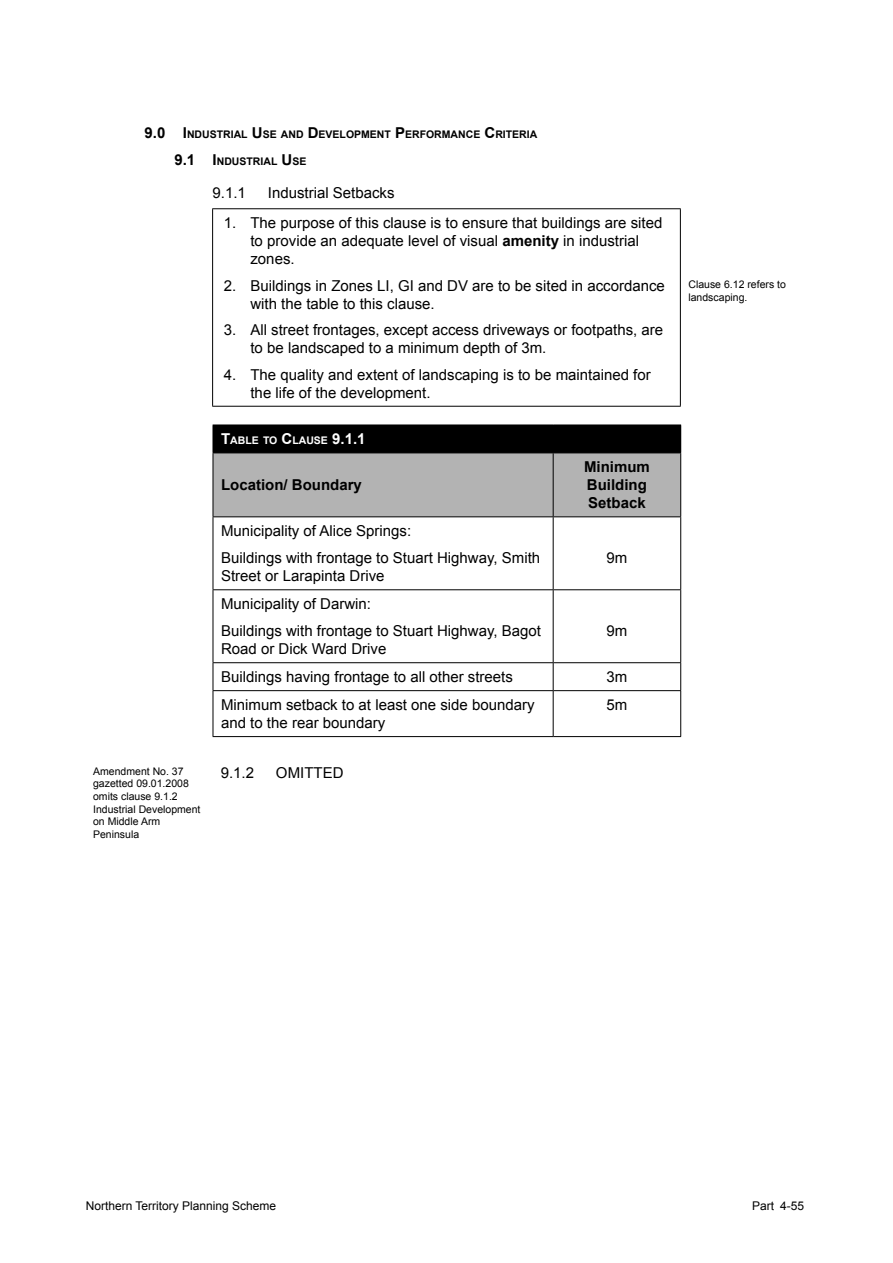
<style>
.page{position:relative;width:893px;height:1263px;background:#fff}
.page>*{position:absolute;margin:0;border:0;box-sizing:border-box;transform-origin:0 0}
.t1{font:15px/18px "Arial";color:#000}
.t2{font:700 15px/18px "Arial";color:#000}
.t3{font:12px "Arial";color:#000}
.t4{font:10.5px/12.6px "Arial";color:#000}
.t5{font:700 10.5px "Arial";color:#000}
.t6{font:700 10.5px "Arial";color:#fff}
.s1{font-size:15px}
.s2{font-weight:700}
</style>
<div class="page">
<hr style="left:212px;top:208px;width:469px;height:1px;background:#000">
<hr style="left:212px;top:209px;width:1px;height:197px;background:#000">
<hr style="left:680px;top:209px;width:1px;height:197px;background:#000">
<hr style="left:212px;top:406px;width:469px;height:1px;background:#000">
<svg style="left:213px;top:425px;width:468px;height:91px;background:#7c7c7c"></svg>
<hr style="left:553px;top:425px;width:128px;height:1px;background:#000">
<hr style="left:213px;top:452px;width:340px;height:1px;background:#000">
<hr style="left:213px;top:453px;width:1px;height:63px;background:#000">
<hr style="left:553px;top:452px;width:128px;height:1px;background:#000">
<hr style="left:553px;top:453px;width:1px;height:63px;background:#000">
<hr style="left:680px;top:453px;width:1px;height:63px;background:#000">
<hr style="left:213px;top:516px;width:340px;height:1px;background:#000">
<hr style="left:213px;top:517px;width:1px;height:72px;background:#000">
<hr style="left:553px;top:516px;width:128px;height:1px;background:#000">
<hr style="left:553px;top:517px;width:1px;height:72px;background:#000">
<hr style="left:680px;top:517px;width:1px;height:72px;background:#000">
<hr style="left:213px;top:589px;width:340px;height:1px;background:#000">
<hr style="left:213px;top:590px;width:1px;height:72px;background:#000">
<hr style="left:553px;top:589px;width:128px;height:1px;background:#000">
<hr style="left:553px;top:590px;width:1px;height:72px;background:#000">
<hr style="left:680px;top:590px;width:1px;height:72px;background:#000">
<hr style="left:213px;top:662px;width:340px;height:1px;background:#000">
<svg style="left:213px;top:663px;width:1px;height:27px"></svg>
<hr style="left:553px;top:662px;width:128px;height:1px;background:#000">
<svg style="left:553px;top:663px;width:1px;height:27px"></svg>
<svg style="left:680px;top:663px;width:1px;height:27px"></svg>
<hr style="left:213px;top:690px;width:340px;height:1px;background:#000">
<hr style="left:213px;top:691px;width:1px;height:45px;background:#000">
<hr style="left:553px;top:690px;width:128px;height:1px;background:#000">
<hr style="left:553px;top:691px;width:1px;height:45px;background:#000">
<hr style="left:680px;top:691px;width:1px;height:45px;background:#000">
<hr style="left:213px;top:736px;width:340px;height:1px;background:#000">
<hr style="left:553px;top:736px;width:128px;height:1px;background:#000">
<p class="t5" style="left:145px;top:128px;width:394px"><span class="s1">9.0 I</span> NDUSTRIAL <span class="s1">U</span>SE AND <span class="s1">D</span> EVELOPMENT <span class="s1">P</span>ERFORMANCE <span class="s1">C</span>RITERIA</p>
<p class="t5" style="left:174px;top:154px;width:134px"><span class="s1">9.1 I</span> NDUSTRIAL <span class="s1">U</span>SE</p>
<p class="t1" style="left:213px;top:184px;width:35px">9.1.1</p>
<p class="t1" style="left:268px;top:184px;width:128px">Industrial Setbacks</p>
<p class="t1" style="left:250px;top:214px;width:413px;text-indent:-27px">1. The purpose of this clause is to ensure that buildings are sited to provide an adequate level of visual <span class="s2">amenity</span> in industrial zones.</p>
<p class="t1" style="left:250px;top:277px;width:416px;text-indent:-27px">2. Buildings in Zones LI, GI and DV are to be sited in accordance with the table to this clause.</p>
<p class="t1" style="left:250px;top:321px;width:414px;text-indent:-27px">3. All street frontages, except access driveways or footpaths, are to be landscaped to a minimum depth of 3m.</p>
<p class="t1" style="left:250px;top:366px;width:402px;text-indent:-27px">4. The quality and extent of landscaping is to be maintained for the life of the development.</p>
<p class="t6" style="left:221px;top:434px;width:146px"><span class="s1">T</span>ABLE TO <span class="s1">C</span>LAUSE <span class="s1">9.1.1</span></p>
<p class="t2" style="left:221px;top:476px;width:142px">Location/ Boundary</p>
<p class="t1" style="left:221px;top:518px;width:321px;line-height:27px">Municipality of Alice Springs:<br>Buildings with frontage to Stuart Highway, Smith</p>
<p class="t1" style="left:221px;top:567px;width:165px">Street or Larapinta Drive</p>
<p class="t1" style="left:221px;top:591px;width:321px;line-height:27px">Municipality of Darwin:<br>Buildings with frontage to Stuart Highway, Bagot</p>
<p class="t1" style="left:221px;top:640px;width:167px">Road or Dick Ward Drive</p>
<p class="t2" style="left:584px;top:458px;width:67px">Minimum<br>Building<br>Setback</p>
<p class="t1" style="left:607px;top:549px;width:22px">9m</p>
<p class="t1" style="left:607px;top:622px;width:22px">9m</p>
<p class="t1" style="left:221px;top:668px;width:293px">Buildings having frontage to all other streets</p>
<p class="t1" style="left:607px;top:668px;width:22px">3m</p>
<p class="t1" style="left:221px;top:696px;width:315px">Minimum setback to at least one side boundary and to the rear boundary</p>
<p class="t1" style="left:607px;top:696px;width:22px">5m</p>
<p class="t4" style="left:93px;top:765px;width:109px">Amendment No. 37 gazetted 09.01.2008 omits clause 9.1.2<br>Industrial Development on Middle Arm<br>Peninsula</p>
<p class="t1" style="left:221px;top:764px;width:35px">9.1.2</p>
<p class="t1" style="left:276px;top:764px;width:69px">OMITTED</p>
<p class="t4" style="left:688px;top:278px;width:99px">Clause 6.12 refers to landscaping.</p>
<p class="t3" style="left:86px;top:1198px;width:192px">Northern Territory Planning Scheme</p>
<p class="t3" style="left:752px;top:1198px;width:54px">Part 4-55</p>
</div>
